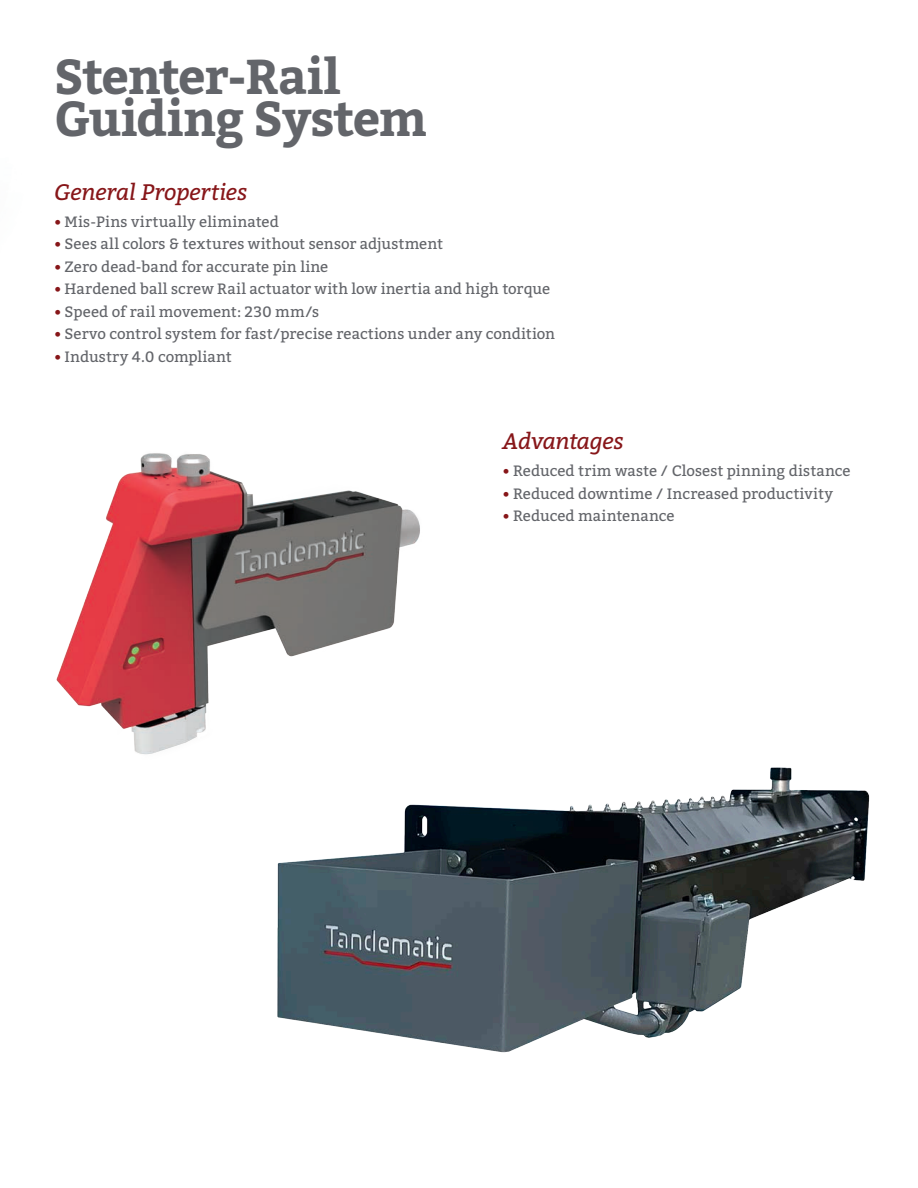
<style>
.page{position:relative;width:918px;height:1188px;background:#fff}
.page>*{position:absolute;margin:0;border:0;box-sizing:border-box;transform-origin:0 0}
.t1{font:700 48.75px/42px "Bitter";letter-spacing:-.03em;color:#63656a}
.t2{font:italic 22.5px "Bitter";letter-spacing:-.005em;color:#871619}
.body{font:15px "Bitter";letter-spacing:.005em;color:#63656a}
.s1{color:#871619}
</style>
<div class="page">
<img style="left:56px;top:453px;width:364px;height:302px">
<img style="left:241px;top:748px;width:629px;height:305px">
<p class="t1" style="left:54px;top:57px;width:375px">Stenter-Rail<br>Guiding System</p>
<p class="t2" style="left:54px;top:178px;width:195px">General Properties</p>
<p class="body" style="left:54px;top:212px;width:226px"><span class="s1">•</span> Mis-Pins virtually eliminated</p>
<p class="body" style="left:54px;top:235px;width:391px"><span class="s1">•</span> Sees all colors &amp; textures without sensor adjustment</p>
<p class="body" style="left:54px;top:257px;width:276px"><span class="s1">•</span> Zero dead-band for accurate pin line</p>
<p class="body" style="left:54px;top:280px;width:498px"><span class="s1">•</span> Hardened ball screw Rail actuator with low inertia and high torque</p>
<p class="body" style="left:54px;top:302px;width:267px"><span class="s1">•</span> Speed of rail movement: 230 mm/s</p>
<p class="body" style="left:54px;top:325px;width:503px"><span class="s1">•</span> Servo control system for fast/precise reactions under any condition</p>
<p class="body" style="left:54px;top:347px;width:179px"><span class="s1">•</span> Industry 4.0 compliant</p>
<p class="t2" style="left:502px;top:427px;width:123px">Advantages</p>
<p class="body" style="left:502px;top:462px;width:350px"><span class="s1">•</span> Reduced trim waste / Closest pinning distance</p>
<p class="body" style="left:502px;top:484px;width:332px"><span class="s1">•</span> Reduced downtime / Increased productivity</p>
<p class="body" style="left:502px;top:507px;width:174px"><span class="s1">•</span> Reduced maintenance</p>
</div>
